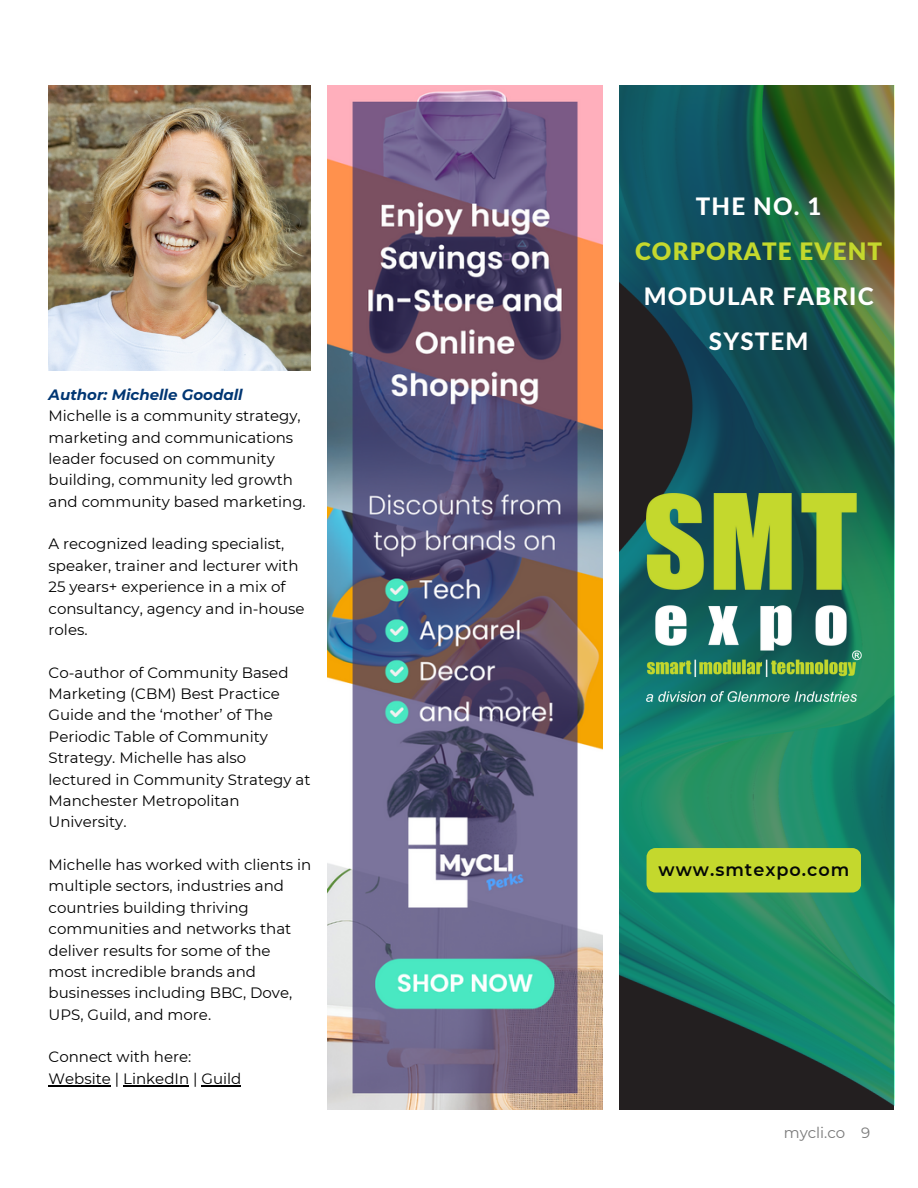
<style>
.page{position:relative;width:918px;height:1188px;background:#fff}
.page>*{position:absolute;margin:0;border:0;box-sizing:border-box;transform-origin:0 0}
.t1{font:800 24.15px/45px "Lato Latin";letter-spacing:.045em;color:#fff;text-align:center}
.t2{font:900 24.15px "Lato Latin";letter-spacing:.045em;color:#c4d82d}
.t3{font:600 17.55px "Montserrat";letter-spacing:.055em;color:#040707}
.t4{font:15px/21.3px "Montserrat";color:#000}
.t5{font:italic 700 15px "Montserrat";color:#003673}
.t6{font:15px "Montserrat";color:#797979}
</style>
<div class="page">
<img style="left:49px;top:85px;width:262px;height:286px">
<img style="left:328px;top:85px;width:274px;height:1025px">
<img style="left:620px;top:85px;width:274px;height:1025px">
<img style="left:647px;top:493px;width:214px;height:208px">
<div style="left:647px;top:848px;width:214px;height:45px;background:#c4d82d"></div>
<hr style="left:49px;top:1085px;width:62px;height:1px;background:#000">
<hr style="left:123px;top:1085px;width:66px;height:1px;background:#000">
<hr style="left:201px;top:1085px;width:40px;height:1px;background:#000">
<p class="t5" style="left:49px;top:385px;width:196px">Author: Michelle Goodall</p>
<p class="t4" style="left:49px;top:405px;width:259px">Michelle is a community strategy, marketing and communications leader focused on community building, community led growth and community based marketing.</p>
<p class="t4" style="left:49px;top:533px;width:258px">A recognized leading specialist, speaker, trainer and lecturer with<br>25 years+ experience in a mix of consultancy, agency and in-house roles.</p>
<p class="t4" style="left:49px;top:662px;width:263px">Co-author of Community Based<br>Marketing (CBM) Best Practice<br>Guide and the ‘mother’ of The<br>Periodic Table of Community<br>Strategy. Michelle has also lectured in Community Strategy at<br>Manchester Metropolitan<br>University.</p>
<p class="t4" style="left:49px;top:854px;width:264px">Michelle has worked with clients in multiple sectors, industries and countries building thriving communities and networks that deliver results for some of the most incredible brands and businesses including BBC, Dove,<br>UPS, Guild, and more.</p>
<p class="t4" style="left:49px;top:1046px;width:194px">Connect with here:<br>Website | LinkedIn | Guild</p>
<h1 class="t1" style="left:696px;top:185px;width:127px">THE NO. 1</h1>
<h1 class="t2" style="left:635px;top:240px;width:249px">CORPORATE EVENT</h1>
<h1 class="t1" style="left:644px;top:275px;width:231px">MODULAR FABRIC<br>SYSTEM</h1>
<p class="t3" style="left:659px;top:859px;width:192px">www.smtexpo.com</p>
<p class="t6" style="left:784px;top:1124px;width:88px">mycli.co 9</p>
</div>
